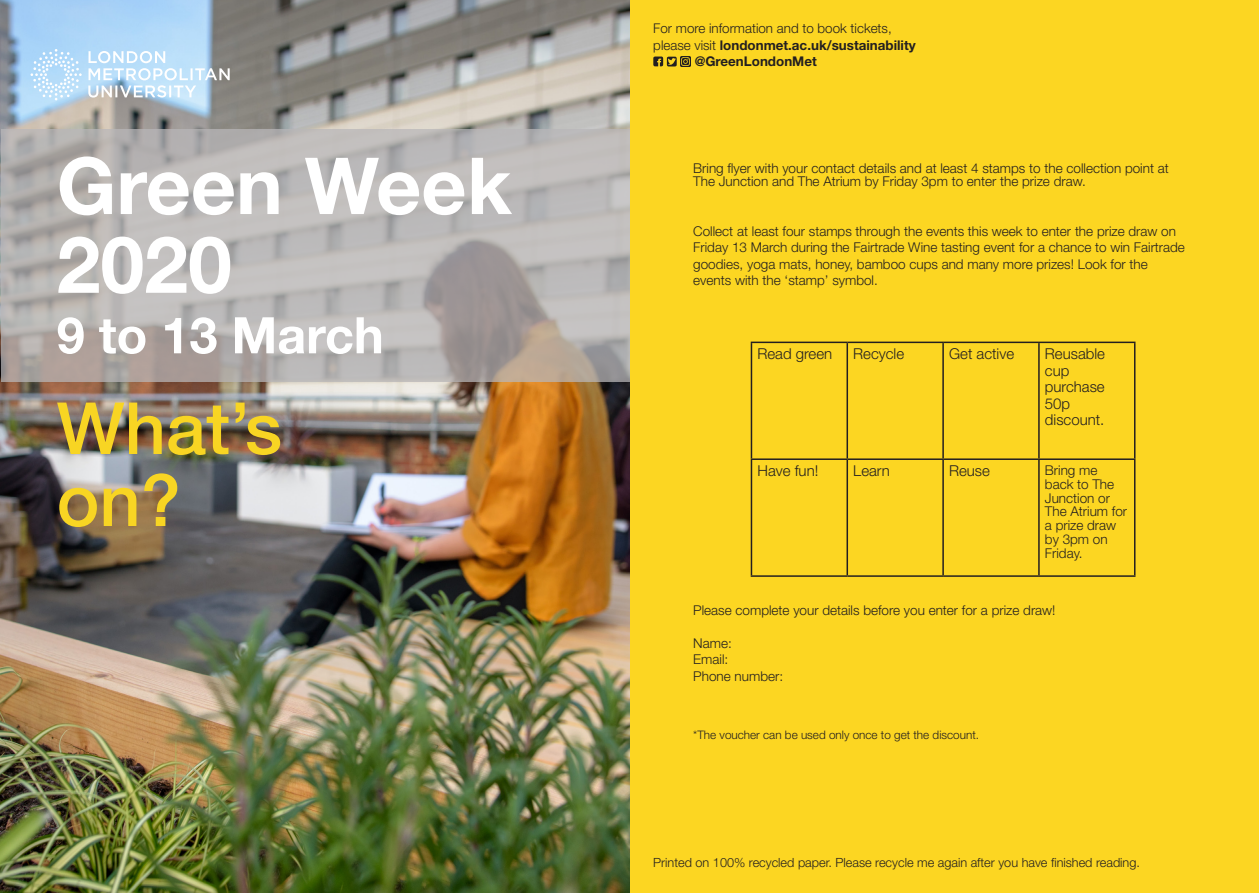
<style>
.page{position:relative;width:1259px;height:893px;background:#fff}
.page>*{position:absolute;margin:0;border:0;box-sizing:border-box;transform-origin:0 0}
.t1{font:700 78.75px "Helvetica Neue LT Std";color:#fff}
.t2{font:500 72px "Helvetica Neue LT Std";color:#f8d523}
.t3{font:700 50.4px "Helvetica Neue LT Std";color:#fff}
.t4{font:300 15px/16.5px "Helvetica Neue LT Std";color:#231f20}
.t5{font:300 13.5px/13.8px "Helvetica Neue LT Std";color:#231f20}
.t6{font:300 13.35px/16.8px "Helvetica Neue LT Std";color:#231f20}
.t7{font:700 13.35px "Helvetica Neue LT Std";color:#231f20}
.t8{font:300 12.6px "Helvetica Neue LT Std";color:#231f20}
.t9{font:300 11.7px "Helvetica Neue LT Std";color:#231f20}
.s1{font-weight:700}
</style>
<div class="page">
<div style="left:629px;top:0;width:630px;height:893px;background:#fcd622"></div>
<svg style="left:653px;top:57px;width:37px;height:10px"></svg>
<hr style="left:750px;top:342px;width:97px;height:1px;background:#231f20">
<hr style="left:750px;top:343px;width:2px;height:115px;background:#231f20">
<hr style="left:847px;top:342px;width:96px;height:1px;background:#231f20">
<hr style="left:846px;top:343px;width:2px;height:115px;background:#231f20">
<hr style="left:943px;top:342px;width:96px;height:1px;background:#231f20">
<hr style="left:942px;top:343px;width:2px;height:115px;background:#231f20">
<hr style="left:1039px;top:342px;width:96px;height:1px;background:#231f20">
<hr style="left:1038px;top:343px;width:1px;height:115px;background:#231f20">
<hr style="left:1134px;top:343px;width:1px;height:115px;background:#231f20">
<hr style="left:750px;top:458px;width:97px;height:2px;background:#231f20">
<hr style="left:750px;top:460px;width:2px;height:115px;background:#231f20">
<hr style="left:847px;top:458px;width:96px;height:2px;background:#231f20">
<hr style="left:846px;top:460px;width:2px;height:115px;background:#231f20">
<hr style="left:943px;top:458px;width:96px;height:2px;background:#231f20">
<hr style="left:942px;top:460px;width:2px;height:115px;background:#231f20">
<hr style="left:1039px;top:458px;width:96px;height:2px;background:#231f20">
<hr style="left:1038px;top:460px;width:1px;height:115px;background:#231f20">
<hr style="left:1134px;top:460px;width:1px;height:115px;background:#231f20">
<hr style="left:750px;top:575px;width:97px;height:2px;background:#231f20">
<hr style="left:847px;top:575px;width:96px;height:2px;background:#231f20">
<hr style="left:943px;top:575px;width:96px;height:2px;background:#231f20">
<hr style="left:1039px;top:575px;width:96px;height:2px;background:#231f20">
<img style="left:0;top:0;width:629px;height:893px">
<svg style="left:1px;top:129px;width:628px;height:253px;background:#b6b2b0"></svg>
<svg style="left:88px;top:51px;width:142px;height:47px"></svg>
<svg style="left:31px;top:49px;width:51px;height:51px;background:#bfe0f9"></svg>
<p class="t1" style="left:57px;top:137px;width:456px">Green Week</p>
<p class="t1" style="left:57px;top:216px;width:177px">2020</p>
<p class="t3" style="left:57px;top:304px;width:328px">9 to 13 March</p>
<p class="t2" style="left:57px;top:385px;width:227px">What’s</p>
<p class="t2" style="left:57px;top:457px;width:126px">on?</p>
<p class="t6" style="left:653px;top:19px;width:264px">For more information and to book tickets, please visit <span class="s1">londonmet.ac.uk/sustainability</span></p>
<p class="t7" style="left:695px;top:53px;width:124px">@GreenLondonMet</p>
<p class="t5" style="left:693px;top:161px;width:477px">Bring flyer with your contact details and at least 4 stamps to the collection point at<br>The Junction and The Atrium by Friday 3pm to enter the prize draw.</p>
<p class="t5" style="left:693px;top:223px;width:493px;line-height:16.5px">Collect at least four stamps through the events this week to enter the prize draw on Friday 13 March during the Fairtrade Wine tasting event for a chance to win Fairtrade goodies, yoga mats, honey, bamboo cups and many more prizes! Look for the events with the ‘stamp’ symbol.</p>
<p class="t4" style="left:757px;top:345px;width:76px">Read green</p>
<p class="t4" style="left:853px;top:345px;width:52px">Recycle</p>
<p class="t4" style="left:949px;top:345px;width:67px">Get active</p>
<p class="t4" style="left:1045px;top:345px;width:62px">Reusable cup</p>
<p class="t4" style="left:1045px;top:378px;width:61px">purchase<br>50p</p>
<p class="t4" style="left:1045px;top:411px;width:61px">discount.</p>
<p class="t4" style="left:757px;top:462px;width:62px">Have fun!</p>
<p class="t4" style="left:853px;top:462px;width:38px">Learn</p>
<p class="t4" style="left:949px;top:462px;width:42px">Reuse</p>
<p class="t5" style="left:1045px;top:463px;width:84px">Bring me back to The<br>Junction or<br>The Atrium for a prize draw by 3pm on<br>Friday.</p>
<p class="t5" style="left:693px;top:603px;width:364px">Please complete your details before you enter for a prize draw!</p>
<p class="t5" style="left:693px;top:636px;width:40px">Name:</p>
<p class="t5" style="left:693px;top:652px;width:37px">Email:</p>
<p class="t5" style="left:693px;top:669px;width:91px">Phone number:</p>
<p class="t9" style="left:693px;top:728px;width:287px">*The voucher can be used only once to get the discount.</p>
<p class="t8" style="left:653px;top:855px;width:488px">Printed on 100% recycled paper. Please recycle me again after you have finished reading.</p>
</div>
